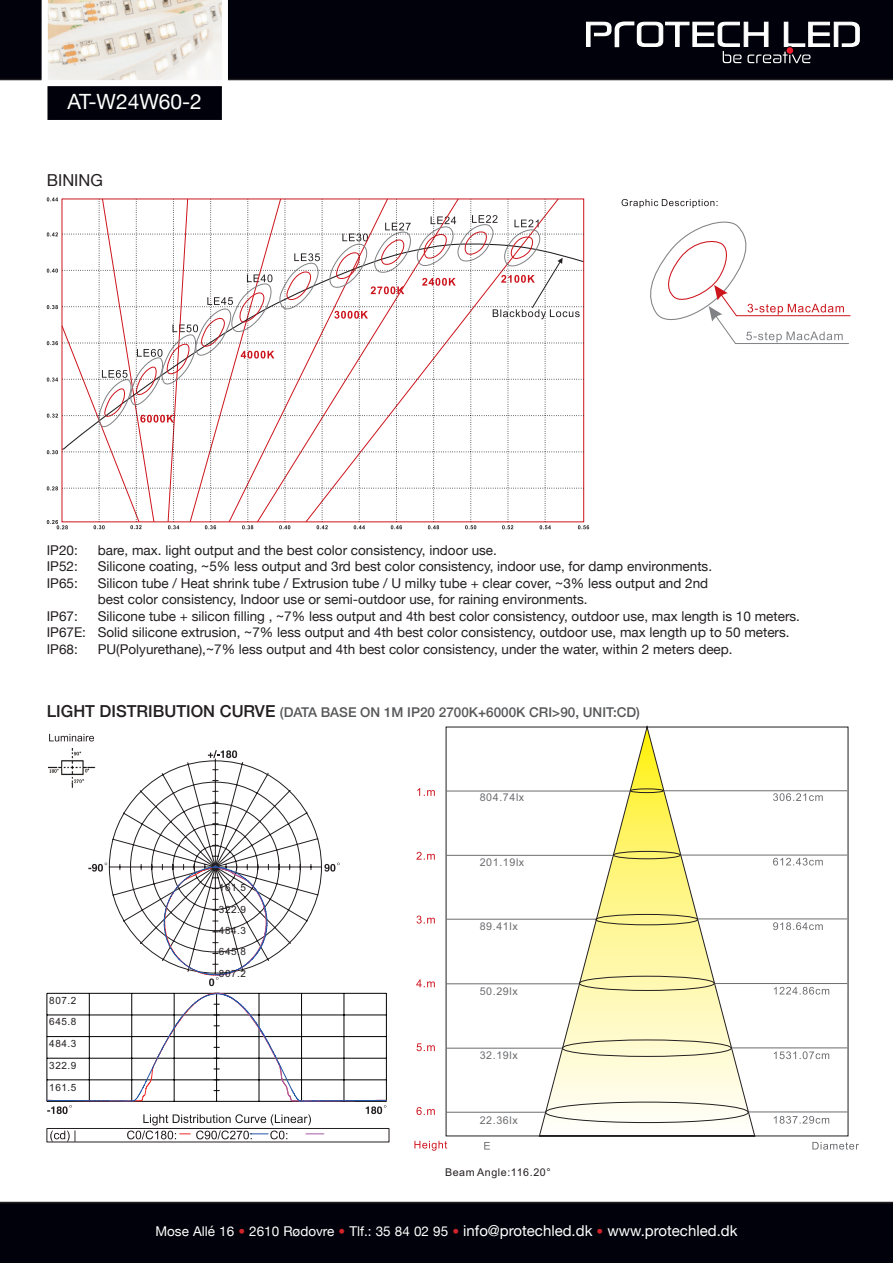
<style>
.page{position:relative;width:893px;height:1263px;background:#fff}
.page>*{position:absolute;margin:0;border:0;box-sizing:border-box;transform-origin:0 0}
.t1{font:21px "Helvetica Neue";color:#fff}
.t2{font:16.5px "Helvetica Neue";color:#231f20}
.t3{font:15px "Helvetica Neue";color:#fff}
.t4{font:13.5px/16.5px "Helvetica Neue";color:#231f20}
.t5{font:500 13.5px "Helvetica Neue";color:#57585a}
.t6{font:10.65px "Arial";letter-spacing:.055em;color:#6c6d70}
.t7{font:10.65px "Arial";letter-spacing:.055em;color:#231f20}
.t8{font:10.05px/21.5px "Arial";letter-spacing:.055em;color:#231f20;text-align:justify}
.s1{font-size:16.5px;color:#231f20}
.s2{font-size:13.5px}
.s3{font-weight:500;font-size:13.5px;color:#d1232a}
</style>
<div class="page">
<div style="left:0;top:0;width:893px;height:80px;background:#00010a"></div>
<div style="left:0;top:1202px;width:893px;height:61px;background:#00010a"></div>
<svg style="left:39px;top:0;width:192px;height:81px"></svg>
<div style="left:47px;top:86px;width:175px;height:34px;background:#00010a;border:2px solid #00010a"></div>
<svg style="left:586px;top:21px;width:274px;height:42px"></svg>
<svg style="left:47px;top:197px;width:542px;height:332px"></svg>
<svg style="left:650px;top:221px;width:200px;height:123px"></svg>
<svg style="left:622px;top:199px;width:95px;height:9px"></svg>
<svg style="left:109px;top:759px;width:213px;height:203px"></svg>
<svg style="left:88px;top:863px;width:19px;height:9px"></svg>
<svg style="left:324px;top:863px;width:16px;height:8px"></svg>
<svg style="left:208px;top:750px;width:29px;height:8px"></svg>
<svg style="left:49px;top:734px;width:45px;height:7px"></svg>
<img style="left:48px;top:748px;width:48px;height:40px">
<svg style="left:164px;top:866px;width:103px;height:120px"></svg>
<svg style="left:47px;top:993px;width:340px;height:149px"></svg>
<svg style="left:445px;top:726px;width:404px;height:410px"></svg>
<hr style="left:446px;top:791px;width:184px;height:1px;background:#6c6d70">
<hr style="left:663px;top:790px;width:184px;height:1px;background:#6c6d70">
<hr style="left:446px;top:855px;width:167px;height:1px;background:#6c6d70">
<hr style="left:680px;top:855px;width:167px;height:1px;background:#6c6d70">
<hr style="left:446px;top:919px;width:150px;height:1px;background:#6c6d70">
<hr style="left:698px;top:918px;width:149px;height:1px;background:#6c6d70">
<hr style="left:446px;top:983px;width:133px;height:1px;background:#6c6d70">
<hr style="left:714px;top:983px;width:133px;height:1px;background:#6c6d70">
<hr style="left:446px;top:1048px;width:116px;height:1px;background:#6c6d70">
<hr style="left:731px;top:1047px;width:116px;height:1px;background:#6c6d70">
<hr style="left:446px;top:1112px;width:99px;height:1px;background:#6c6d70">
<hr style="left:748px;top:1112px;width:99px;height:1px;background:#6c6d70">
<svg style="left:545px;top:788px;width:204px;height:335px"></svg>
<svg style="left:417px;top:788px;width:18px;height:8px"></svg>
<svg style="left:416px;top:852px;width:19px;height:263px"></svg>
<svg style="left:773px;top:793px;width:50px;height:8px"></svg>
<svg style="left:773px;top:858px;width:56px;height:266px"></svg>
<svg style="left:414px;top:1141px;width:33px;height:10px"></svg>
<svg style="left:484px;top:1142px;width:6px;height:7px"></svg>
<svg style="left:812px;top:1142px;width:47px;height:7px"></svg>
<h1 class="t1" style="left:67px;top:87px;width:136px">AT-W24W60-2</h1>
<p class="t2" style="left:47px;top:168px;width:58px">BINING</p>
<p class="t4" style="left:47px;top:543px;width:33px">IP20:</p>
<p class="t4" style="left:98px;top:543px;width:401px">bare, max. light output and the best color consistency, indoor use.</p>
<p class="t4" style="left:47px;top:559px;width:33px">IP52:</p>
<p class="t4" style="left:98px;top:559px;width:616px">Silicone coating, ~5% less output and 3rd best color consistency, indoor use, for damp environments.</p>
<p class="t4" style="left:47px;top:576px;width:33px">IP65:</p>
<p class="t4" style="left:98px;top:576px;width:612px">Silicon tube / Heat shrink tube / Extrusion tube / U milky tube + clear cover, ~3% less output and 2nd best color consistency, Indoor use or semi-outdoor use, for raining environments.</p>
<p class="t4" style="left:47px;top:609px;width:33px">IP67:</p>
<p class="t4" style="left:98px;top:609px;width:704px">Silicone tube + silicon filling , ~7% less output and 4th best color consistency, outdoor use, max length is 10 meters.</p>
<p class="t4" style="left:47px;top:625px;width:744px">IP67E: Solid silicone extrusion, ~7% less output and 4th best color consistency, outdoor use, max length up to 50 meters.</p>
<p class="t4" style="left:47px;top:642px;width:33px">IP68:</p>
<p class="t4" style="left:98px;top:642px;width:636px">PU(Polyurethane),~7% less output and 4th best color consistency, under the water, within 2 meters deep.</p>
<p class="t5" style="left:47px;top:701px;width:595px"><span class="s1">LIGHT DISTRIBUTION CURVE</span> (DATA BASE ON 1M IP20 2700K+6000K CRI&gt;90, UNIT:CD)</p>
<p class="t6" style="left:480px;top:790px;width:46px">804.74lx</p>
<p class="t8" style="left:49px;top:989px;width:29px">807.2<br>645.8<br>484.3<br>322.9<br>161.5</p>
<p class="t8" style="left:219px;top:877px;width:29px">161.5<br>322.9<br>484.3<br>645.8<br>807.2</p>
<p class="t6" style="left:480px;top:855px;width:46px">201.19lx</p>
<p class="t6" style="left:480px;top:919px;width:39px">89.41lx</p>
<p class="t6" style="left:480px;top:984px;width:39px">50.29lx</p>
<p class="t6" style="left:480px;top:1048px;width:39px">32.19lx</p>
<p class="t6" style="left:480px;top:1113px;width:39px">22.36lx</p>
<p class="t7" style="left:445px;top:1165px;width:107px">Beam Angle:116.20°</p>
<p class="t3" style="left:155px;top:1219px;width:583px"><span class="s2">Mose Allé 16</span> <span class="s3">•</span> <span class="s2">2610 Rødovre</span> <span class="s3">•</span> <span class="s2">Tlf.: 35 84 02 95</span> <span class="s3">•</span> info@protechled.dk <span class="s3">•</span> www.protechled.dk</p>
</div>
